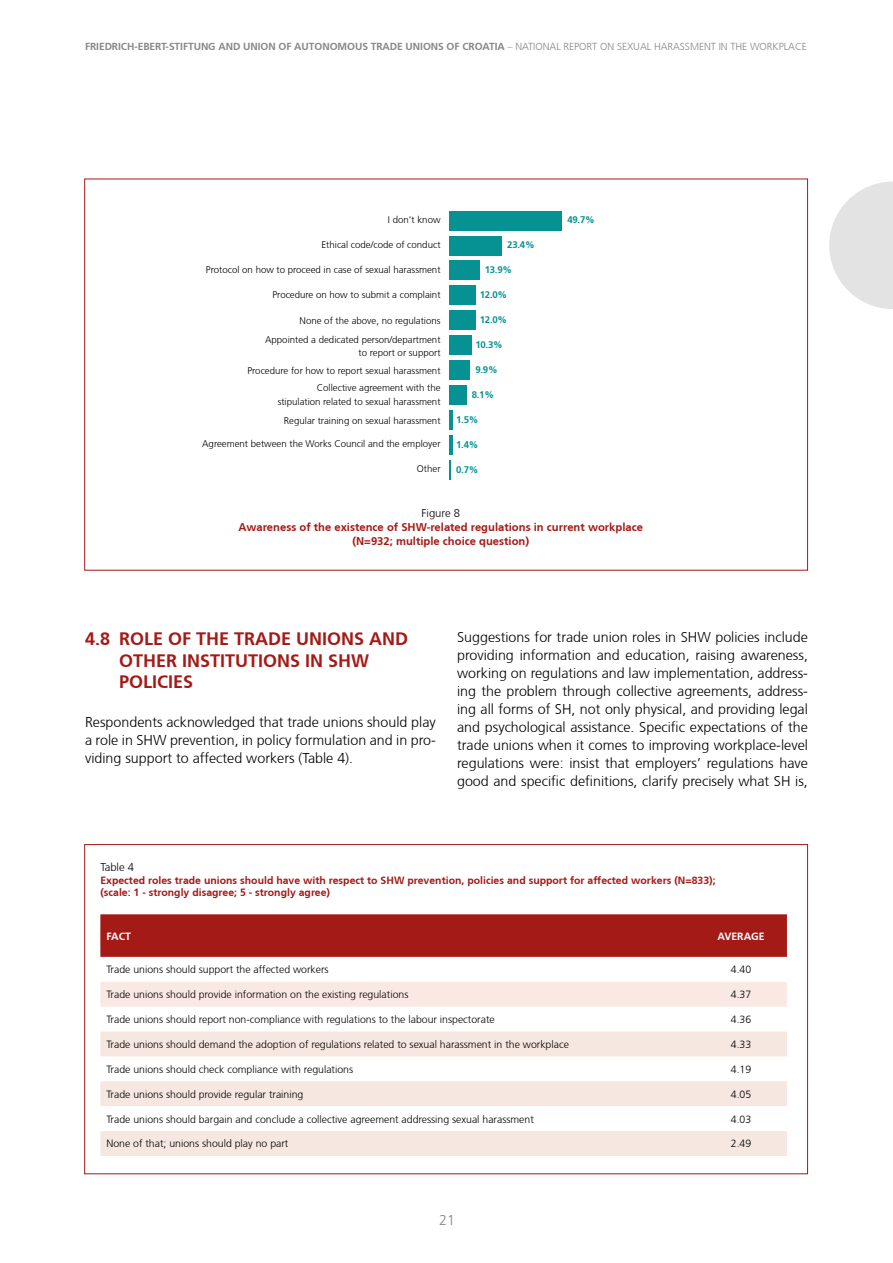
<style>
.page{position:relative;width:893px;height:1263px;background:#fff}
.page>*{position:absolute;margin:0;border:0;box-sizing:border-box;transform-origin:0 0}
.t1{font:700 18px/21.6px "Frutiger CE";color:#a41a17}
.t2{font:300 14.25px/18px "Frutiger CE";color:#000;text-align:justify}
.t3{font:300 14.25px "Frutiger CE";color:#878787}
.t4{font:700 11.25px/13.5px "Frutiger CE";color:#a41a17;text-align:center}
.t5{font:300 11.25px "Frutiger CE";color:#000}
.t6{font:300 10.5px "Frutiger CE";color:#000}
.t7{font:700 10.5px/12.6px "Frutiger CE";color:#a41a17}
.t8{font:700 10.5px "Frutiger CE";color:#fff}
.t9{font:700 10.2px "Frutiger CE";letter-spacing:-.005em;color:#878787}
.t10{font:300 9.6px/19.4px "Frutiger CE";color:#000;text-align:right}
.t11{font:700 9.6px "Frutiger CE";letter-spacing:-.025em;color:#069292}
.s1{font-weight:300}
</style>
<div class="page">
<svg style="left:829px;top:182px;width:64px;height:127px"></svg>
<div style="left:100px;top:914px;width:687px;height:43px;background:#a41a17"></div>
<div style="left:100px;top:982px;width:687px;height:25px;background:#fae9e2"></div>
<div style="left:100px;top:1031px;width:687px;height:25px;background:#f6e7e1"></div>
<div style="left:100px;top:1081px;width:687px;height:25px;background:#f6e7e1"></div>
<div style="left:100px;top:1131px;width:687px;height:25px;background:#f6e7e1"></div>
<div style="left:449px;top:211px;width:113px;height:19px;background:#069292"></div>
<div style="left:449px;top:236px;width:52px;height:19px;background:#069292"></div>
<div style="left:449px;top:261px;width:31px;height:19px;background:#069292"></div>
<div style="left:449px;top:286px;width:26px;height:19px;background:#069292"></div>
<div style="left:449px;top:311px;width:26px;height:19px;background:#069292"></div>
<div style="left:449px;top:335px;width:22px;height:20px;background:#069292"></div>
<div style="left:449px;top:360px;width:21px;height:20px;background:#069292"></div>
<div style="left:449px;top:385px;width:18px;height:19px;background:#069292"></div>
<hr style="left:449px;top:435px;width:3px;height:19px;background:#069292">
<hr style="left:449px;top:410px;width:4px;height:19px;background:#069292">
<svg style="left:449px;top:460px;width:2px;height:19px"></svg>
<p class="t9" style="left:85px;top:41px;width:723px">FRIEDRICH-EBERT-STIFTUNG AND UNION OF AUTONOMOUS TRADE UNIONS OF CROATIA <span class="s1">– NATIONAL REPORT ON SEXUAL HARASSMENT IN THE WORKPLACE</span></p>
<p class="t10" style="left:388px;top:210px;width:54px">I don't know</p>
<p class="t10" style="left:321px;top:235px;width:121px">Ethical code/code of conduct</p>
<p class="t10" style="left:206px;top:260px;width:236px">Protocol on how to proceed in case of sexual harassment</p>
<p class="t10" style="left:272px;top:285px;width:170px">Procedure on how to submit a complaint</p>
<p class="t10" style="left:265px;top:310px;width:177px">None of the above, no regulations<br>Appointed a dedicated person/department</p>
<p class="t10" style="left:247px;top:344px;width:195px;line-height:17.4px">to report or support<br>Procedure for how to report sexual harassment<br>Collective agreement with the</p>
<p class="t10" style="left:278px;top:391px;width:164px">stipulation related to sexual harassment<br>Regular training on sexual harassment</p>
<p class="t10" style="left:202px;top:434px;width:240px">Agreement between the Works Council and the employer</p>
<p class="t10" style="left:417px;top:459px;width:25px">Other</p>
<p class="t11" style="left:507px;top:239px;width:29px">23.4%</p>
<p class="t11" style="left:485px;top:264px;width:29px">13.9%</p>
<p class="t11" style="left:480px;top:289px;width:29px">12.0%</p>
<p class="t11" style="left:480px;top:314px;width:29px">12.0%</p>
<p class="t11" style="left:475px;top:339px;width:29px">10.3%</p>
<p class="t11" style="left:475px;top:364px;width:24px">9.9%</p>
<p class="t11" style="left:472px;top:389px;width:24px">8.1%</p>
<p class="t11" style="left:456px;top:414px;width:24px">1.5%</p>
<p class="t11" style="left:456px;top:439px;width:24px">1.4%</p>
<p class="t11" style="left:456px;top:464px;width:24px">0.7%</p>
<p class="t11" style="left:567px;top:214px;width:29px">49.7%</p>
<p class="t5" style="left:422px;top:507px;width:40px">Figure 8</p>
<p class="t4" style="left:239px;top:520px;width:406px">Awareness of the existence of SHW-related regulations in current workplace (N=932; multiple choice question)</p>
<p class="t1" style="left:119px;top:628px;width:291px;text-indent:-34px">4.8 ROLE OF THE TRADE UNIONS AND<br>OTHER INSTITUTIONS IN SHW<br>POLICIES</p>
<p class="t2" style="left:85px;top:713px;width:352px">Respondents acknowledged that trade unions should play a role in SHW prevention, in policy formulation and in pro&shy;viding support to affected workers (Table 4).</p>
<p class="t2" style="left:457px;top:628px;width:352px">Suggestions for trade union roles in SHW policies include providing information and education, raising awareness, working on regulations and law implementation, address&shy;ing the problem through collective agreements, address&shy;ing all forms of SH, not only physical, and providing legal and psychological assistance. Specific expectations of the trade unions when it comes to improving workplace-level regulations were: insist that employers’ regulations have good and specific definitions, clarify precisely what SH is,</p>
<p class="t5" style="left:100px;top:861px;width:35px">Table 4</p>
<p class="t7" style="left:100px;top:874px;width:617px">Expected roles trade unions should have with respect to SHW prevention, policies and support for affected workers (N=833); (scale: 1 - strongly disagree; 5 - strongly agree)</p>
<p class="t8" style="left:106px;top:929px;width:26px">FACT</p>
<p class="t8" style="left:717px;top:929px;width:49px">AVERAGE</p>
<p class="t6" style="left:106px;top:963px;width:224px">Trade unions should support the affected workers</p>
<p class="t6" style="left:731px;top:963px;width:22px">4.40</p>
<p class="t6" style="left:106px;top:988px;width:304px">Trade unions should provide information on the existing regulations</p>
<p class="t6" style="left:731px;top:988px;width:22px">4.37</p>
<p class="t6" style="left:106px;top:1013px;width:390px">Trade unions should report non-compliance with regulations to the labour inspectorate</p>
<p class="t6" style="left:731px;top:1013px;width:22px">4.36</p>
<p class="t6" style="left:106px;top:1038px;width:464px">Trade unions should demand the adoption of regulations related to sexual harassment in the workplace</p>
<p class="t6" style="left:731px;top:1038px;width:22px">4.33</p>
<p class="t6" style="left:106px;top:1063px;width:248px">Trade unions should check compliance with regulations</p>
<p class="t6" style="left:731px;top:1063px;width:22px">4.19</p>
<p class="t6" style="left:106px;top:1088px;width:199px">Trade unions should provide regular training</p>
<p class="t6" style="left:731px;top:1088px;width:22px">4.05</p>
<p class="t6" style="left:106px;top:1113px;width:429px">Trade unions should bargain and conclude a collective agreement addressing sexual harassment</p>
<p class="t6" style="left:731px;top:1113px;width:22px">4.03</p>
<p class="t6" style="left:106px;top:1138px;width:184px">None of that; unions should play no part</p>
<p class="t6" style="left:731px;top:1138px;width:22px">2.49</p>
<p class="t3" style="left:439px;top:1211px;width:17px">21</p>
</div>
